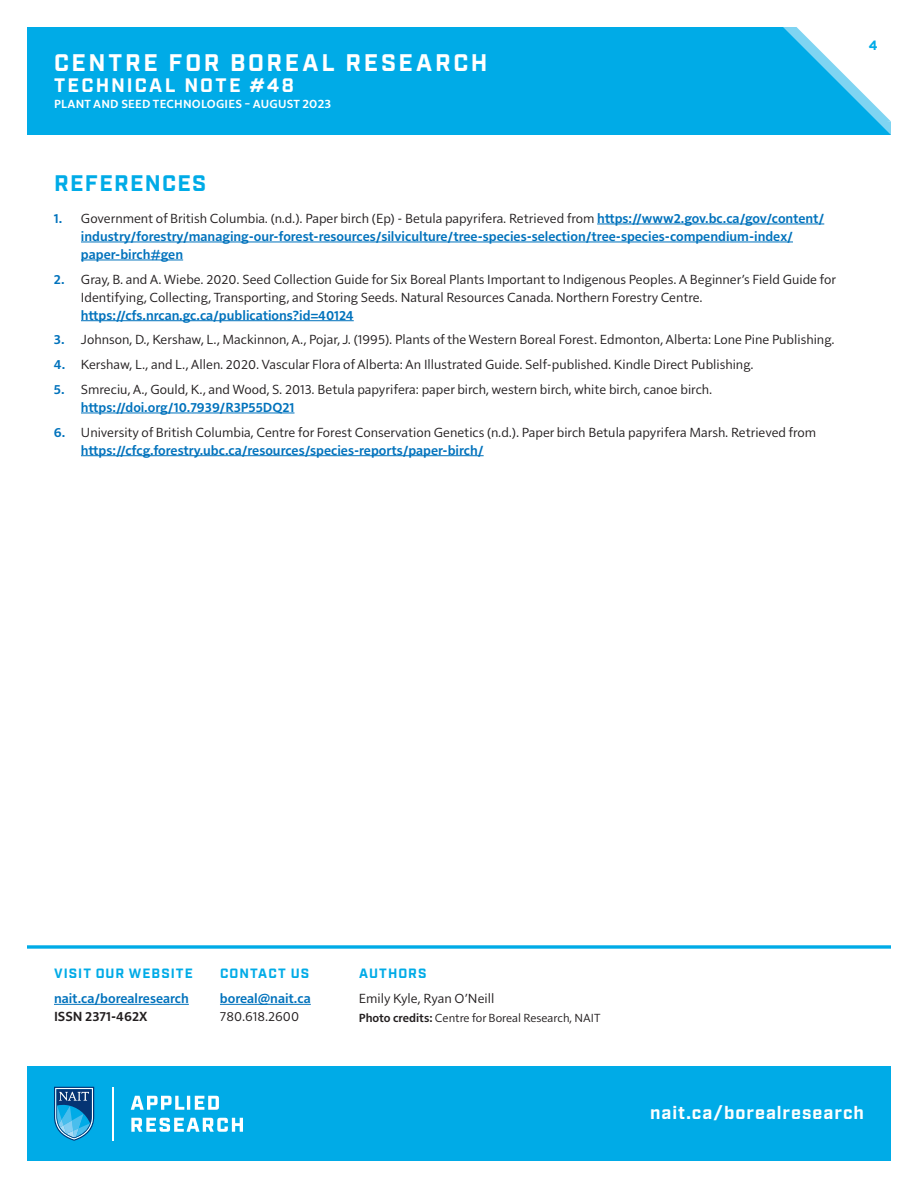
<style>
.page{position:relative;width:918px;height:1188px;background:#fff}
.page>*{position:absolute;margin:0;border:0;box-sizing:border-box;transform-origin:0 0}
.t1{font:700 24px "Industry";letter-spacing:.11em;color:#fff}
.Subhead_1{font:700 22.5px "Industry";letter-spacing:.055em;color:#00abe7}
.t2{font:700 19.5px "Industry";letter-spacing:.12em;color:#fff}
.t3{font:700 18px "Industry";letter-spacing:.055em;color:#fff}
.Body_Text{font:13.5px/18px "Solitaire MVB Pro";color:#231f20}
.Body_Text-2{font:600 13.5px/18px "Solitaire MVB Pro";color:#0072bc}
.Subhead_3{font:700 13.5px "Industry";letter-spacing:.08em;color:#00abe7}
.Body_Text-3{font:12px "Solitaire MVB Pro";color:#231f20}
.t4{font:600 12px "Solitaire MVB Pro";letter-spacing:.02em;color:#fff}
.s1{font-weight:400;color:#231f20}
.s2{font-weight:600;color:#0072bc}
.s3{color:#231f20}
.s4{font-weight:600}
</style>
<div class="page">
<div style="left:27px;top:122px;width:756px;height:13px;background:#00abe7"></div>
<div style="left:27px;top:1066px;width:864px;height:95px;background:#00abe7"></div>
<div style="left:27px;top:27px;width:756px;height:95px;background:#00abe7"></div>
<svg style="left:783px;top:27px;width:108px;height:108px"></svg>
<svg style="left:54px;top:1087px;width:40px;height:54px"></svg>
<svg style="left:131px;top:1118px;width:112px;height:14px"></svg>
<svg style="left:131px;top:1096px;width:88px;height:14px"></svg>
<hr style="left:112px;top:1087px;width:1px;height:54px;background:#fff">
<hr style="left:54px;top:1004px;width:135px;height:1px;background:#0072bc">
<hr style="left:220px;top:1004px;width:91px;height:1px;background:#0072bc">
<svg style="left:27px;top:945px;width:864px;height:4px;background:#27b7ea"></svg>
<hr style="left:597px;top:224px;width:227px;height:1px;background:#0072bc">
<hr style="left:81px;top:242px;width:712px;height:1px;background:#0072bc">
<hr style="left:81px;top:260px;width:102px;height:1px;background:#0072bc">
<hr style="left:81px;top:320px;width:273px;height:1px;background:#0072bc">
<hr style="left:81px;top:413px;width:214px;height:1px;background:#0072bc">
<hr style="left:81px;top:455px;width:403px;height:1px;background:#0072bc">
<h1 class="t1" style="left:54px;top:48px;width:435px">CENTRE FOR BOREAL RESEARCH</h1>
<h3 class="t2" style="left:54px;top:73px;width:241px">TECHNICAL NOTE #48</h3>
<p class="t4" style="left:54px;top:96px;width:279px">PLANT AND SEED TECHNOLOGIES – AUGUST 2023</p>
<p class="Subhead_1" style="left:54px;top:170px;width:154px">REFERENCES</p>
<p class="Body_Text-2" style="left:81px;top:208px;width:745px;text-indent:-27px">1. <span class="s1">Government of British Columbia. (n.d.). Paper birch (Ep) - Betula papyrifera. Retrieved from</span> https://www2.gov.bc.ca/gov/content/ industry/forestry/managing-our-forest-resources/silviculture/tree-species-selection/tree-species-compendium-index/ paper-birch#gen</p>
<p class="Body_Text" style="left:81px;top:269px;width:757px;text-indent:-27px"><span class="s2">2.</span> Gray, B. and A. Wiebe. 2020. Seed Collection Guide for Six Boreal Plants Important to Indigenous Peoples. A Beginner’s Field Guide for<br>Identifying, Collecting, Transporting, and Storing Seeds. Natural Resources Canada. Northern Forestry Centre. <span class="s2">https://cfs.nrcan.gc.ca/publications?id=40124</span></p>
<p class="Body_Text" style="left:54px;top:330px;width:782px"><span class="s2">3.</span> Johnson, D., Kershaw, L., Mackinnon, A., Pojar, J. (1995). Plants of the Western Boreal Forest. Edmonton, Alberta: Lone Pine Publishing.</p>
<p class="Body_Text" style="left:54px;top:354px;width:701px"><span class="s2">4.</span> Kershaw, L., and L., Allen. 2020. Vascular Flora of Alberta: An Illustrated Guide. Self-published. Kindle Direct Publishing.</p>
<p class="Body_Text" style="left:81px;top:379px;width:633px;text-indent:-27px"><span class="s2">5.</span> Smreciu, A., Gould, K., and Wood, S. 2013. Betula papyrifera: paper birch, western birch, white birch, canoe birch. <span class="s2">https://doi.org/10.7939/R3P55DQ21</span></p>
<p class="Body_Text" style="left:81px;top:422px;width:737px;text-indent:-27px"><span class="s2">6.</span> University of British Columbia, Centre for Forest Conservation Genetics (n.d.). Paper birch Betula papyrifera Marsh. Retrieved from <span class="s2">https://cfcg.forestry.ubc.ca/resources/species-reports/paper-birch/</span></p>
<p class="Subhead_3" style="left:869px;top:37px;width:10px">4</p>
<p class="Subhead_3" style="left:54px;top:966px;width:140px">VISIT OUR WEBSITE</p>
<p class="Body_Text-2" style="left:54px;top:989px;width:136px">nait.ca/borealresearch<br><span class="s3">ISSN 2371-462X</span></p>
<p class="Subhead_3" style="left:220px;top:966px;width:91px">CONTACT US</p>
<p class="Body_Text-2" style="left:220px;top:989px;width:92px">boreal@nait.ca<br><span class="s1">780.618.2600</span></p>
<p class="Subhead_3" style="left:359px;top:966px;width:69px">AUTHORS</p>
<p class="Body_Text" style="left:359px;top:989px;width:137px">Emily Kyle, Ryan O’Neill</p>
<p class="Body_Text-3" style="left:359px;top:1009px;width:243px"><span class="s4">Photo credits:</span> Centre for Boreal Research, NAIT</p>
<h3 class="t3" style="left:650px;top:1102px;width:215px">nait.ca/borealresearch</h3>
</div>
